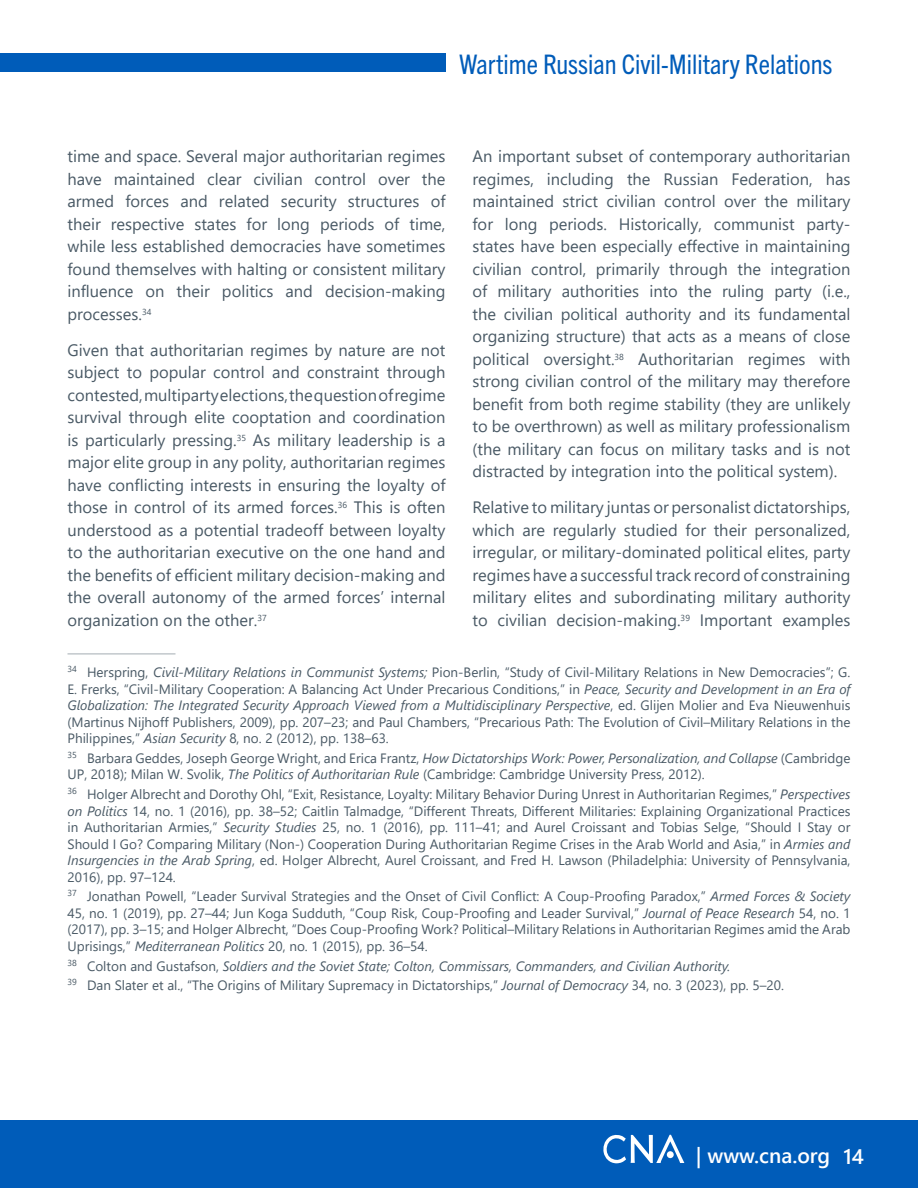
<style>
.page{position:relative;width:918px;height:1188px;background:#fff}
.page>*{position:absolute;margin:0;border:0;box-sizing:border-box;transform-origin:0 0}
.t1{font:condensed 27px "Trade Gothic Next LT Pro";color:#005cb9}
.t2{font:600 21px "Segoe UI";color:#fff}
.t3{font:16.5px/22.5px "Segoe UI";color:#495965;text-align:justify}
.t4{font:13.5px/16.5px "Segoe UI";color:#495965;text-align:justify}
.s1{font-style:italic}
</style>
<div class="page">
<div style="left:0;top:53px;width:446px;height:19px;background:#005cb9"></div>
<div style="left:0;top:1120px;width:918px;height:68px;background:#005cb9"></div>
<svg style="left:603px;top:1135px;width:81px;height:28px"></svg>
<div style="left:667px;top:1151px;width:7px;height:7px;background:#fff;border-radius:50%"></div>
<hr style="left:68px;top:654px;width:108px;height:1px;background:#a4acb2">
<h1 class="t1" style="left:459px;top:46px;width:375px">Wartime Russian Civil-Military Relations</h1>
<p class="t3" style="left:472px;top:144px;width:380px">An important subset of contemporary authoritarian regimes, including the Russian Federation, has maintained strict civilian control over the military for long periods. Historically, communist party&shy;states have been especially effective in maintaining civilian control, primarily through the integration of military authorities into the ruling party (i.e., the civilian political authority and its fundamental organizing structure) that acts as a means of close political oversight.<sup>38</sup> Authoritarian regimes with strong civilian control of the military may therefore benefit from both regime stability (they are unlikely to be overthrown) as well as military professionalism (the military can focus on military tasks and is not distracted by integration into the political system).</p>
<p class="t3" style="left:472px;top:495px;width:380px">Relative to military juntas or personalist dictatorships, which are regularly studied for their personalized, irregular, or military-dominated political elites, party regimes have a successful track record of constraining military elites and subordinating military authority to civilian decision-making.<sup>39</sup> Important examples</p>
<p class="t3" style="left:68px;top:144px;width:380px">time and space. Several major authoritarian regimes have maintained clear civilian control over the armed forces and related security structures of their respective states for long periods of time, while less established democracies have sometimes found themselves with halting or consistent military influence on their politics and decision-making processes.<sup>34</sup></p>
<p class="t3" style="left:68px;top:337px;width:380px">Given that authoritarian regimes by nature are not subject to popular control and constraint through contested, multiparty elections, the question of regime survival through elite cooptation and coordination is particularly pressing.<sup>35</sup> As military leadership is a major elite group in any polity, authoritarian regimes have conflicting interests in ensuring the loyalty of those in control of its armed forces.<sup>36</sup> This is often understood as a potential tradeoff between loyalty to the authoritarian executive on the one hand and the benefits of efficient military decision-making and the overall autonomy of the armed forces’ internal organization on the other.<sup>37</sup></p>
<p class="t4" style="left:68px;top:663px;width:785px"><sup>34</sup> Herspring, <span class="s1">Civil-Military Relations in Communist Systems;</span> Pion-Berlin, “Study of Civil-Military Relations in New Democracies”; G.<br>E. Frerks, “Civil-Military Cooperation: A Balancing Act Under Precarious Conditions,” in <span class="s1">Peace, Security and Development in an Era of Globalization: The Integrated Security Approach Viewed from a Multidisciplinary Perspective</span>, ed. Glijen Molier and Eva Nieuwenhuis (Martinus Nijhoff Publishers, 2009), pp. 207–23; and Paul Chambers, “Precarious Path: The Evolution of Civil–Military Relations in the Philippines,” <span class="s1">Asian Security</span> 8, no. 2 (2012), pp. 138–63.</p>
<p class="t4" style="left:68px;top:749px;width:785px"><sup>35</sup> Barbara Geddes, Joseph George Wright, and Erica Frantz, <span class="s1">How Dictatorships Work: Power, Personalization, and Collapse</span> (Cambridge<br>UP, 2018); Milan W. Svolik, <span class="s1">The Politics of Authoritarian Rule</span> (Cambridge: Cambridge University Press, 2012).</p>
<p class="t4" style="left:68px;top:785px;width:785px"><sup>36</sup> Holger Albrecht and Dorothy Ohl, “Exit, Resistance, Loyalty: Military Behavior During Unrest in Authoritarian Regimes,” <span class="s1">Perspectives on Politics</span> 14, no. 1 (2016), pp. 38–52; Caitlin Talmadge, “Different Threats, Different Militaries: Explaining Organizational Practices in Authoritarian Armies,” <span class="s1">Security Studies</span> 25, no. 1 (2016), pp. 111–41; and Aurel Croissant and Tobias Selge, “Should I Stay or Should I Go? Comparing Military (Non-) Cooperation During Authoritarian Regime Crises in the Arab World and Asia,” in <span class="s1">Armies and Insurgencies in the Arab Spring</span>, ed. Holger Albrecht, Aurel Croissant, and Fred H. Lawson (Philadelphia: University of Pennsylvania, 2016), pp. 97–124.</p>
<p class="t4" style="left:68px;top:887px;width:785px"><sup>37</sup> Jonathan Powell, “Leader Survival Strategies and the Onset of Civil Conflict: A Coup-Proofing Paradox,” <span class="s1">Armed Forces &amp; Society </span>45, no. 1 (2019), pp. 27–44; Jun Koga Sudduth, “Coup Risk, Coup-Proofing and Leader Survival,” <span class="s1">Journal of Peace Research</span> 54, no. 1 (2017), pp. 3–15; and Holger Albrecht, “Does Coup-Proofing Work? Political–Military Relations in Authoritarian Regimes amid the Arab Uprisings,” <span class="s1">Mediterranean Politics</span> 20, no. 1 (2015), pp. 36–54.</p>
<p class="t4" style="left:68px;top:955px;width:718px;line-height:19.8px"><sup>38</sup> Colton and Gustafson, <span class="s1">Soldiers and the Soviet State; Colton, Commissars, Commanders, and Civilian Authority.<br></span><sup>39</sup> Dan Slater et al., “The Origins of Military Supremacy in Dictatorships,” <span class="s1">Journal of Democracy</span> 34, no. 3 (2023), pp. 5–20.</p>
<h2 class="t2" style="left:696px;top:1136px;width:170px">| www.cna.org 14</h2>
</div>
